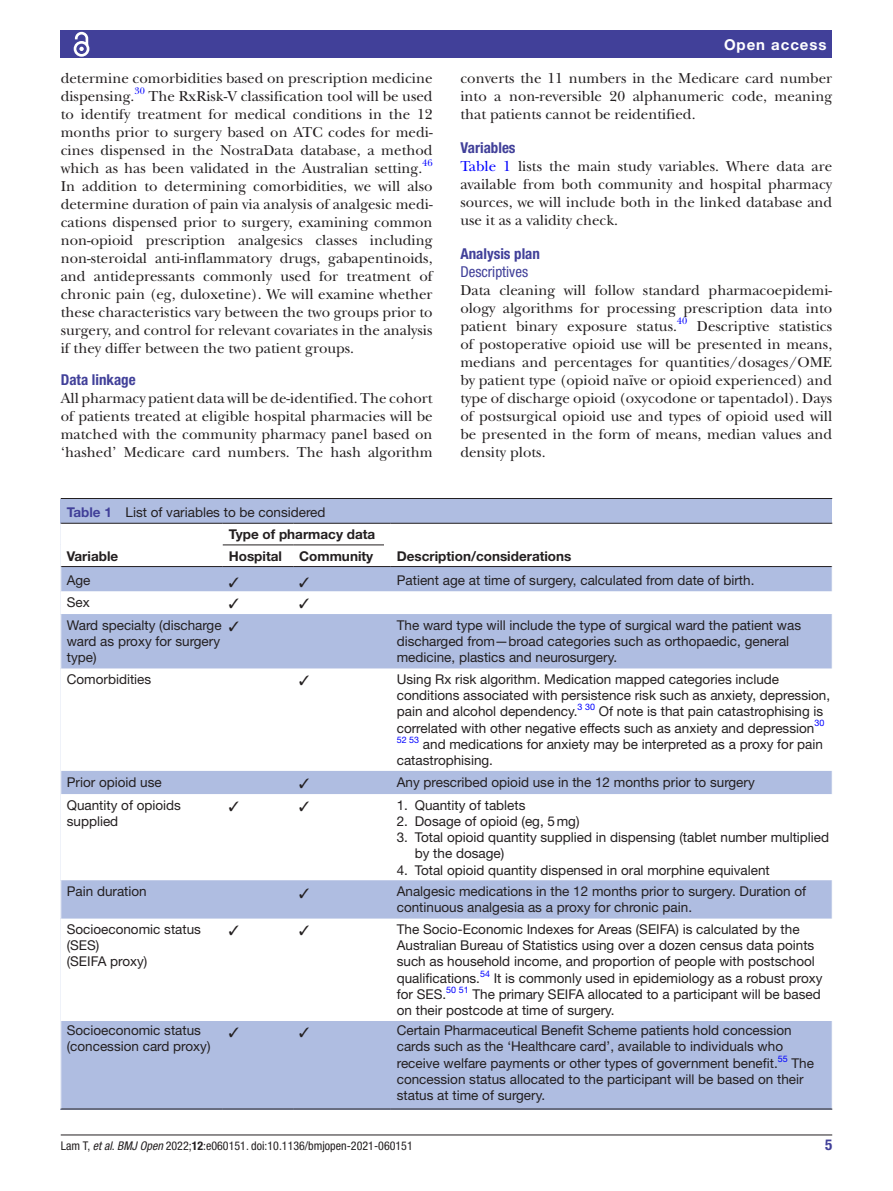
<style>
.page{position:relative;width:893px;height:1191px;background:#fff}
.page>*{position:absolute;margin:0;border:0;box-sizing:border-box;transform-origin:0 0}
.t1{font:15px/18px "New Baskerville";color:#231f20;text-align:justify}
.t2{font:700 condensed 15px "Helvetica Neue LT Std";color:#414099}
.t3{font:condensed 15px "Helvetica Neue LT Std";color:#414099}
.t4{font:700 15px "Helvetica Neue LT Std";letter-spacing:.065em;color:#fff}
.t5{font:13.5px/16.2px "Helvetica Neue LT Std";color:#231f20}
.t6{font:700 13.5px/21.6px "Helvetica Neue LT Std";color:#231f20}
.t7{font:condensed 12px "Helvetica Neue LT Std";color:#231f20}
.t8{font:9.9px "New Baskerville";color:#00f}
.t9{font:9px "Helvetica Neue LT Std";color:#00f}
.s1{color:#00f}
.s2{font-weight:700;color:#414099}
.s3{font-style:italic}
.s4{font-weight:700}
</style>
<div class="page">
<hr style="left:61px;top:1134px;width:771px;height:1px;background:#231f20">
<div style="left:61px;top:31px;width:771px;height:27px;background:#414099"></div>
<svg style="left:73px;top:31px;width:17px;height:26px"></svg>
<div style="left:61px;top:499px;width:771px;height:610px;background:#afbde1"></div>
<hr style="left:61px;top:498px;width:771px;height:1px;background:#231f20">
<div style="left:61px;top:524px;width:771px;height:42px;background:#fff"></div>
<svg style="left:61px;top:567px;width:771px;height:541px;fill:#fff"></svg>
<hr style="left:61px;top:566px;width:162px;height:1px;background:#231f20">
<hr style="left:391px;top:566px;width:441px;height:1px;background:#231f20">
<hr style="left:61px;top:523px;width:162px;height:1px;background:#231f20">
<hr style="left:223px;top:523px;width:70px;height:1px;background:#231f20">
<hr style="left:293px;top:523px;width:98px;height:1px;background:#231f20">
<hr style="left:391px;top:523px;width:441px;height:1px;background:#231f20">
<hr style="left:223px;top:544px;width:70px;height:1px;background:#231f20">
<hr style="left:223px;top:566px;width:70px;height:1px;background:#231f20">
<hr style="left:293px;top:544px;width:98px;height:1px;background:#231f20">
<hr style="left:293px;top:566px;width:98px;height:1px;background:#231f20">
<hr style="left:61px;top:1108px;width:162px;height:1px;background:#231f20">
<hr style="left:223px;top:1108px;width:70px;height:1px;background:#231f20">
<hr style="left:293px;top:1108px;width:98px;height:1px;background:#231f20">
<hr style="left:391px;top:1108px;width:441px;height:1px;background:#231f20">
<svg style="left:60px;top:523px;width:1px;height:91px"></svg>
<svg style="left:60px;top:771px;width:1px;height:23px"></svg>
<svg style="left:385px;top:542px;width:6px;height:5px"></svg>
<svg style="left:229px;top:577px;width:9px;height:10px"></svg>
<svg style="left:300px;top:577px;width:9px;height:10px"></svg>
<svg style="left:229px;top:598px;width:9px;height:10px"></svg>
<svg style="left:300px;top:598px;width:9px;height:10px"></svg>
<svg style="left:229px;top:622px;width:9px;height:9px"></svg>
<svg style="left:300px;top:676px;width:9px;height:9px"></svg>
<svg style="left:300px;top:778px;width:9px;height:10px"></svg>
<svg style="left:229px;top:801px;width:9px;height:10px"></svg>
<svg style="left:300px;top:801px;width:9px;height:10px"></svg>
<svg style="left:300px;top:888px;width:9px;height:9px"></svg>
<svg style="left:229px;top:926px;width:9px;height:9px"></svg>
<svg style="left:300px;top:926px;width:9px;height:9px"></svg>
<svg style="left:229px;top:1027px;width:9px;height:9px"></svg>
<svg style="left:300px;top:1027px;width:9px;height:9px"></svg>
<p class="t1" style="left:61px;top:69px;width:373px">determine comorbidities based on prescription medicine dispensing.</p>
<p class="t8" style="left:135px;top:85px;width:12px">30</p>
<p class="t1" style="left:61px;top:87px;width:373px;text-indent:88px">The RxRisk-V classification tool will be used to identify treatment for medical conditions in the 12 months prior to surgery based on ATC codes for medi&shy;cines dispensed in the NostraData database, a method which as has been validated in the Australian setting.</p>
<p class="t8" style="left:422px;top:157px;width:12px">46</p>
<p class="t1" style="left:61px;top:177px;width:373px">In addition to determining comorbidities, we will also determine duration of pain via analysis of analgesic medi&shy;cations dispensed prior to surgery, examining common non-opioid prescription analgesics classes including non-steroidal anti-inflammatory drugs, gabapentinoids, and antidepressants commonly used for treatment of chronic pain (eg, duloxetine). We will examine whether these characteristics vary between the two groups prior to surgery, and control for relevant covariates in the analysis if they differ between the two patient groups.</p>
<p class="t2" style="left:61px;top:370px;width:76px">Data linkage</p>
<p class="t1" style="left:61px;top:389px;width:373px">All pharmacy patient data will be de-identified. The cohort of patients treated at eligible hospital pharmacies will be matched with the community pharmacy panel based on ‘hashed’ Medicare card numbers. The hash algorithm</p>
<p class="t4" style="left:724px;top:35px;width:104px">Open access</p>
<p class="t1" style="left:460px;top:69px;width:373px">converts the 11 numbers in the Medicare card number into a non-reversible 20 alphanumeric code, meaning that patients cannot be reidentified.</p>
<p class="t2" style="left:460px;top:138px;width:57px">Variables</p>
<p class="t1" style="left:460px;top:157px;width:373px"><span class="s1">Table 1</span> lists the main study variables. Where data are available from both community and hospital pharmacy sources, we will include both in the linked database and use it as a validity check.</p>
<p class="t2" style="left:460px;top:244px;width:81px">Analysis plan</p>
<p class="t3" style="left:460px;top:263px;width:69px">Descriptives</p>
<p class="t1" style="left:460px;top:281px;width:373px">Data cleaning will follow standard pharmacoepidemi&shy;ology algorithms for processing prescription data into patient binary exposure status.</p>
<p class="t8" style="left:677px;top:315px;width:12px">40</p>
<p class="t1" style="left:460px;top:317px;width:373px;text-indent:237px">Descriptive statistics of postoperative opioid use will be presented in means, medians and percentages for quantities/dosages/OME by patient type (opioid naïve or opioid experienced) and type of discharge opioid (oxycodone or tapentadol). Days of postsurgical opioid use and types of opioid used will be presented in the form of means, median values and density plots.</p>
<p class="t5" style="left:67px;top:504px;width:260px"><span class="s2">Table 1</span> List of variables to be considered</p>
<p class="t6" style="left:67px;top:544px;width:53px">Variable</p>
<p class="t6" style="left:229px;top:523px;width:148px">Type of pharmacy data<br>Hospital</p>
<p class="t6" style="left:299px;top:544px;width:75px">Community</p>
<p class="t6" style="left:397px;top:544px;width:176px">Description/considerations</p>
<p class="t5" style="left:67px;top:572px;width:25px">Age</p>
<p class="t5" style="left:397px;top:572px;width:359px">Patient age at time of surgery, calculated from date of birth.</p>
<p class="t5" style="left:67px;top:593px;width:24px">Sex</p>
<p class="t5" style="left:67px;top:617px;width:156px;text-align:justify">Ward specialty (discharge ward as proxy for surgery type)</p>
<p class="t5" style="left:397px;top:617px;width:406px">The ward type will include the type of surgical ward the patient was discharged from—broad categories such as orthopaedic, general medicine, plastics and neurosurgery.</p>
<p class="t5" style="left:67px;top:671px;width:86px">Comorbidities</p>
<p class="t5" style="left:397px;top:671px;width:435px">Using Rx risk algorithm. Medication mapped categories include conditions associated with persistence risk such as anxiety, depression, pain and alcohol dependency.</p>
<p class="t9" style="left:578px;top:701px;width:19px">3 30</p>
<p class="t5" style="left:397px;top:703px;width:429px;text-align:justify;text-indent:202px">Of note is that pain catastrophising is correlated with other negative effects such as anxiety and depression<sup>30<br>52</sup> <sup>53</sup> and medications for anxiety may be interpreted as a proxy for pain catastrophising.</p>
<p class="t5" style="left:67px;top:773px;width:96px">Prior opioid use</p>
<p class="t5" style="left:397px;top:773px;width:359px">Any prescribed opioid use in the 12 months prior to surgery</p>
<p class="t5" style="left:67px;top:796px;width:116px">Quantity of opioids supplied</p>
<p class="t5" style="left:397px;top:796px;width:130px">1. Quantity of tablets</p>
<p class="t5" style="left:397px;top:812px;width:184px">2. Dosage of opioid (eg, 5mg)</p>
<p class="t5" style="left:415px;top:829px;width:416px;text-indent:-18px">3. Total opioid quantity supplied in dispensing (tablet number multiplied by the dosage)</p>
<p class="t5" style="left:397px;top:861px;width:375px">4. Total opioid quantity dispensed in oral morphine equivalent</p>
<p class="t5" style="left:67px;top:883px;width:82px">Pain duration</p>
<p class="t5" style="left:397px;top:883px;width:411px">Analgesic medications in the 12 months prior to surgery. Duration of continuous analgesia as a proxy for chronic pain.</p>
<p class="t5" style="left:67px;top:921px;width:136px">Socioeconomic status (SES)<br>(SEIFA proxy)</p>
<p class="t5" style="left:397px;top:921px;width:420px">The Socio-Economic Indexes for Areas (SEIFA) is calculated by the Australian Bureau of Statistics using over a dozen census data points such as household income, and proportion of people with postschool qualifications.</p>
<p class="t9" style="left:480px;top:968px;width:11px">54</p>
<p class="t5" style="left:494px;top:969px;width:330px">It is commonly used in epidemiology as a robust proxy</p>
<p class="t5" style="left:397px;top:985px;width:51px">for SES.</p>
<p class="t9" style="left:446px;top:984px;width:24px">50 51</p>
<p class="t5" style="left:397px;top:985px;width:425px;text-indent:76px">The primary SEIFA allocated to a participant will be based on their postcode at time of surgery.</p>
<p class="t5" style="left:67px;top:1022px;width:145px">Socioeconomic status (concession card proxy)</p>
<p class="t5" style="left:397px;top:1022px;width:396px">Certain Pharmaceutical Benefit Scheme patients hold concession cards such as the ‘Healthcare card’, available to individuals who receive welfare payments or other types of government benefit.</p>
<p class="t9" style="left:778px;top:1053px;width:11px">55</p>
<p class="t5" style="left:397px;top:1054px;width:419px;text-indent:395px">The concession status allocated to the participant will be based on their status at time of surgery.</p>
<p class="t7" style="left:61px;top:1138px;width:354px">Lam T, <span class="s3">et al</span>. <span class="s3">BMJ Open</span> 2022;<span class="s4">12</span>:e060151. doi:10.1136/bmjopen-2021-060151</p>
<p class="t2" style="left:825px;top:1135px;width:9px">5</p>
</div>
